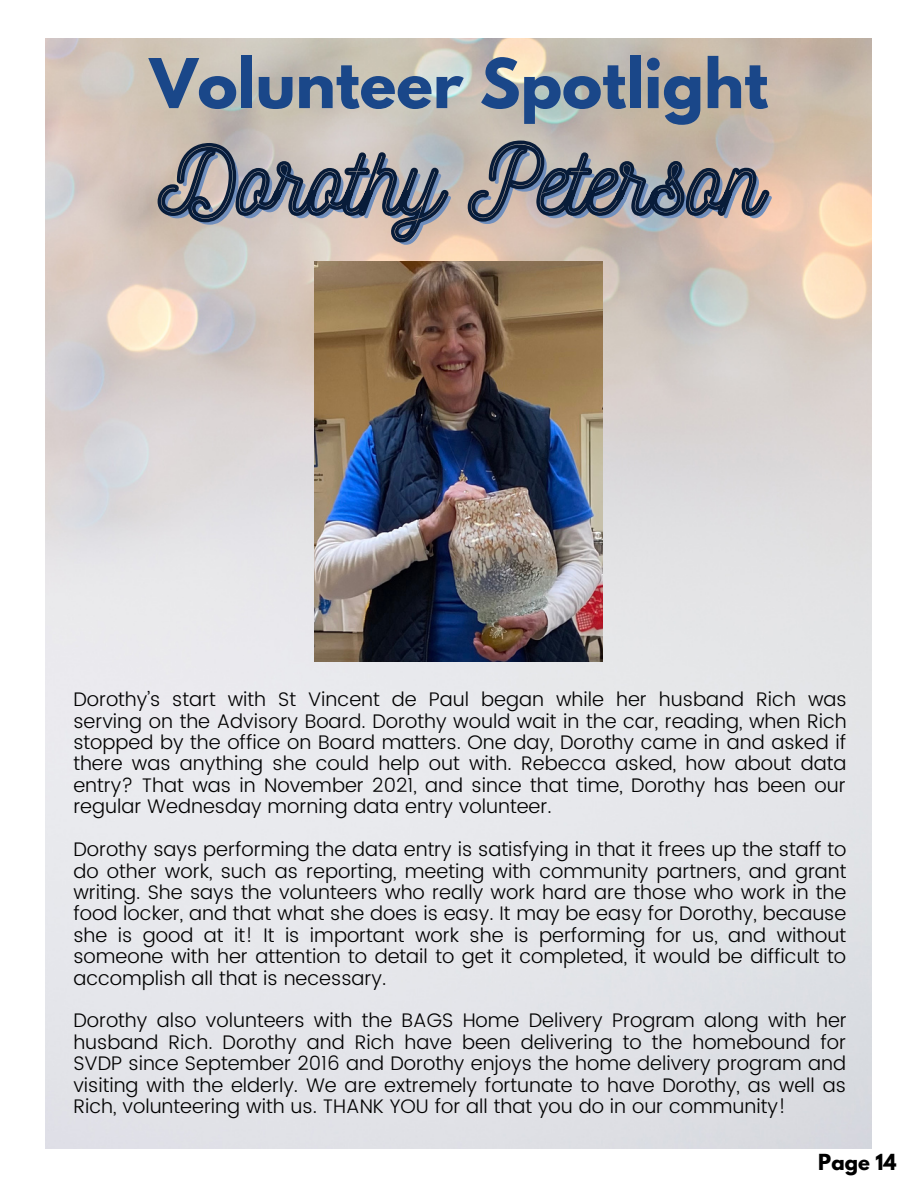
<style>
.page{position:relative;width:918px;height:1188px;background:#fff}
.page>*{position:absolute;margin:0;border:0;box-sizing:border-box;transform-origin:0 0}
.t1{font:93.9px "Nickainley";color:#6f8ebd}
.t2{font:700 60.75px "League Spartan";color:#1a4789}
.t3{font:300 19.65px/21.5px "Poppins";color:#000;text-align:justify}
.t4{font:700 19.65px "League Spartan";color:#000}
</style>
<div class="page">
<img style="left:46px;top:39px;width:826px;height:1110px">
<img style="left:315px;top:261px;width:288px;height:400px">
<svg style="left:156px;top:139px;width:615px;height:105px;background:#9f9897"></svg>
<h2 class="t2" style="left:150px;top:36px;width:620px">Volunteer Spotlight</h2>
<h1 class="t1" style="left:164px;top:124px;width:604px">Dorothy Peterson</h1>
<p class="t3" style="left:73px;top:689px;width:775px">Dorothy’s start with St Vincent de Paul began while her husband Rich was serving on the Advisory Board. Dorothy would wait in the car, reading, when Rich stopped by the office on Board matters. One day, Dorothy came in and asked if there was anything she could help out with. Rebecca asked, how about data entry? That was in November 2021, and since that time, Dorothy has been our regular Wednesday morning data entry volunteer.</p>
<p class="t3" style="left:73px;top:839px;width:775px">Dorothy says performing the data entry is satisfying in that it frees up the staff to do other work, such as reporting, meeting with community partners, and grant writing. She says the volunteers who really work hard are those who work in the food locker, and that what she does is easy. It may be easy for Dorothy, because she is good at it! It is important work she is performing for us, and without someone with her attention to detail to get it completed, it would be difficult to accomplish all that is necessary.</p>
<p class="t3" style="left:73px;top:1010px;width:775px">Dorothy also volunteers with the BAGS Home Delivery Program along with her husband Rich. Dorothy and Rich have been delivering to the homebound for SVDP since September 2016 and Dorothy enjoys the home delivery program and visiting with the elderly. We are extremely fortunate to have Dorothy, as well as Rich, volunteering with us. THANK YOU for all that you do in our community!</p>
<p class="t4" style="left:818px;top:1147px;width:80px">Page 14</p>
</div>
